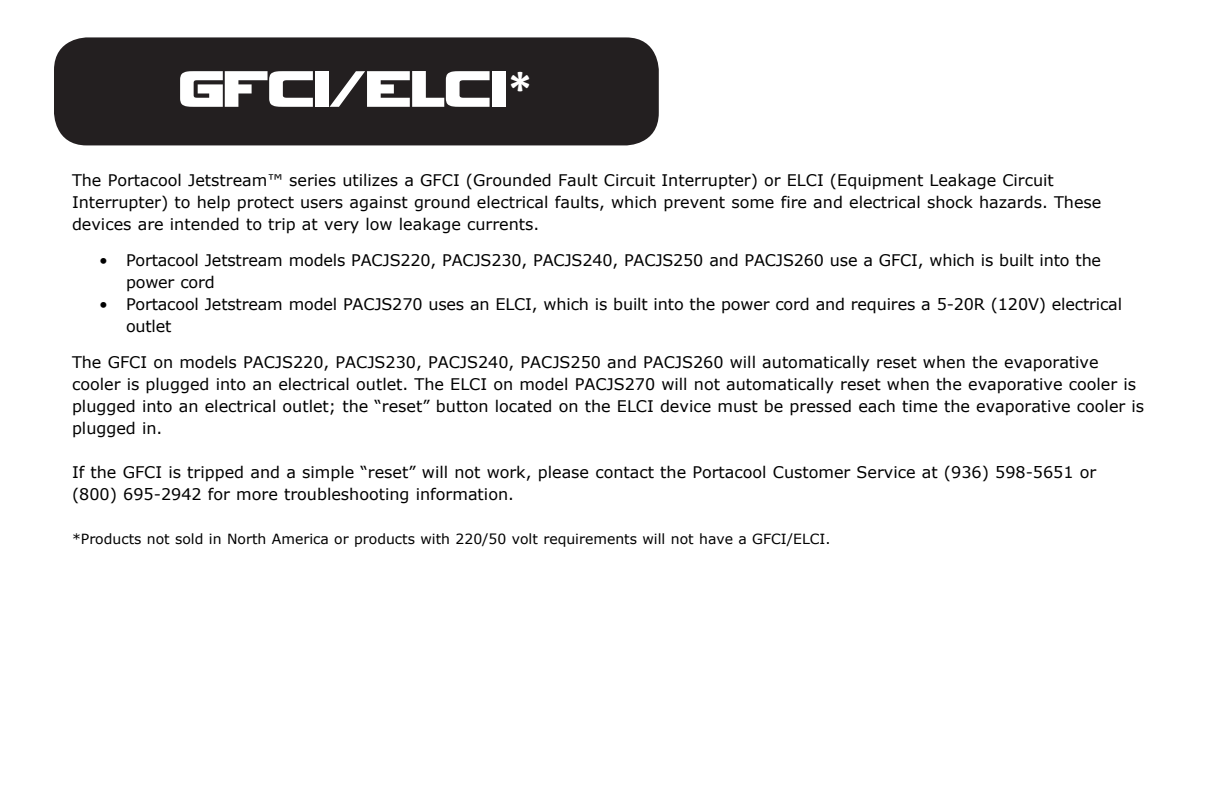
<style>
.page{position:relative;width:1224px;height:792px;background:#fff}
.page>*{position:absolute;margin:0;border:0;box-sizing:border-box;transform-origin:0 0}
.t1{font:72px "Vipnagorgialla";color:#fff}
.t2{font:16px/22px "Verdana";color:#000}
.t3{font:14px "Verdana";color:#000}
.s1{font-family:"Calibri";font-weight:700;font-size:50px}
</style>
<div class="page">
<div style="left:54px;top:37px;width:605px;height:108px;background:#231f20;border-radius:33px"></div>
<h1 class="t1" style="left:180px;top:58px;width:354px">GFCI/ELCI<span class="s1">*</span></h1>
<p class="t2" style="left:72px;top:171px;width:1031px">The Portacool Jetstream™ series utilizes a GFCI (Grounded Fault Circuit Interrupter) or ELCI (Equipment Leakage Circuit<br>Interrupter) to help protect users against ground electrical faults, which prevent some fire and electrical shock hazards. These devices are intended to trip at very low leakage currents.</p>
<p class="t2" style="left:126px;top:251px;width:977px;text-indent:-27px">• Portacool Jetstream models PACJS220, PACJS230, PACJS240, PACJS250 and PACJS260 use a GFCI, which is built into the power cord</p>
<p class="t2" style="left:126px;top:295px;width:998px;text-indent:-27px">• Portacool Jetstream model PACJS270 uses an ELCI, which is built into the power cord and requires a 5-20R (120V) electrical outlet</p>
<p class="t2" style="left:72px;top:353px;width:1074px">The GFCI on models PACJS220, PACJS230, PACJS240, PACJS250 and PACJS260 will automatically reset when the evaporative cooler is plugged into an electrical outlet. The ELCI on model PACJS270 will not automatically reset when the evaporative cooler is plugged into an electrical outlet; the “reset” button located on the ELCI device must be pressed each time the evaporative cooler is plugged in.</p>
<p class="t2" style="left:72px;top:463px;width:1026px">If the GFCI is tripped and a simple “reset” will not work, please contact the Portacool Customer Service at (936) 598-5651 or (800) 695-2942 for more troubleshooting information.</p>
<p class="t3" style="left:72px;top:533px;width:760px">*Products not sold in North America or products with 220/50 volt requirements will not have a GFCI/ELCI.</p>
</div>
